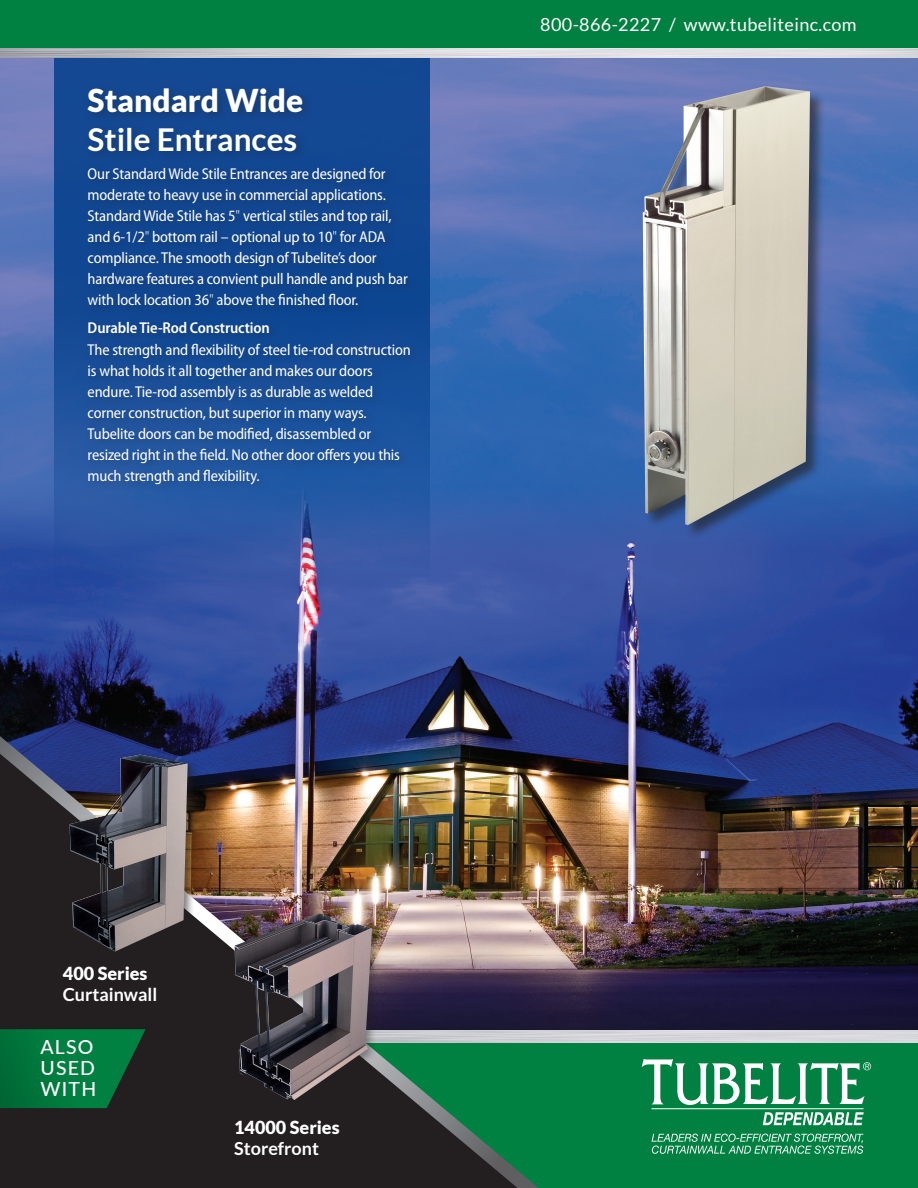
<style>
.page{position:relative;width:918px;height:1188px;background:#fff}
.page>*{position:absolute;margin:0;border:0;box-sizing:border-box;transform-origin:0 0}
.t1{font:700 31.5px "Lato";color:#fff}
.t2{font:900 31.5px "Lato";color:#fff}
.t3{font:500 19.5px/21px "Lato";letter-spacing:.06em;color:#fff}
.t4{font:18px "Lato";letter-spacing:.02em;color:#fff}
.t5{font:700 18px "Lato";color:#fff}
.t6{font:900 18px "Lato";color:#fff}
.t7{font:semi-condensed 15.75px/21px "Myriad Pro";letter-spacing:-.01em;color:#fff}
.t8{font:600 semi-condensed 15.75px "Myriad Pro";letter-spacing:-.01em;color:#fff}
.s1{font-weight:300}
</style>
<div class="page">
<img style="left:0;top:557px;width:918px;height:356px">
<img style="left:0;top:57px;width:918px;height:500px">
<svg style="left:54px;top:57px;width:376px;height:537px;background:#28529d"></svg>
<img style="left:539px;top:913px;width:379px;height:117px">
<div style="left:0;top:0;width:918px;height:53px;background:#008141"></div>
<div style="left:0;top:1038px;width:918px;height:150px;background:#008141"></div>
<img style="left:539px;top:1030px;width:379px;height:12px">
<div style="left:84px;top:84px;width:337px;height:411px;background:#231f20;opacity:.35"></div>
<img style="left:0;top:48px;width:918px;height:9px">
<svg style="left:652px;top:1134px;width:211px;height:20px"></svg>
<hr style="left:651px;top:1108px;width:213px;height:1px;background:#fff">
<svg style="left:642px;top:1059px;width:229px;height:46px"></svg>
<svg style="left:763px;top:1112px;width:101px;height:13px"></svg>
<div style="left:642px;top:86px;width:183px;height:454px;background:#231f20;opacity:.6"></div>
<img style="left:643px;top:86px;width:167px;height:439px">
<img style="left:0;top:736px;width:539px;height:452px">
<div style="left:231px;top:1116px;width:119px;height:49px;background:#231f20"></div>
<div style="left:230px;top:909px;width:153px;height:201px;background:#231f20;opacity:.45"></div>
<img style="left:235px;top:913px;width:137px;height:187px">
<div style="left:66px;top:751px;width:132px;height:211px;background:#231f20"></div>
<div style="left:66px;top:751px;width:132px;height:206px;background:#231f20;opacity:.25"></div>
<img style="left:70px;top:755px;width:118px;height:196px">
<div style="left:0;top:1025px;width:155px;height:93px;background:#231f20"></div>
<svg style="left:0;top:1029px;width:146px;height:79px;background:#046e39"></svg>
<h1 class="t2" style="left:88px;top:82px;width:217px">Standard Wide</h1>
<h1 class="t1" style="left:88px;top:122px;width:211px">Stile Entrances</h1>
<p class="t7" style="left:88px;top:163px;width:322px">Our Standard Wide Stile Entrances are designed for moderate to heavy use in commercial applications.<br>Standard Wide Stile has 5<span class="s1">"</span> vertical stiles and top rail, and 6-1/2<span class="s1">"</span> bottom rail – optional up to 10<span class="s1">"</span> for ADA compliance. The smooth design of Tubelite’s door hardware features a convient pull handle and push bar with lock location 36<span class="s1">"</span> above the finished floor.</p>
<p class="t8" style="left:88px;top:318px;width:184px">Durable Tie-Rod Construction</p>
<p class="t7" style="left:88px;top:339px;width:325px">The strength and flexibility of steel tie-rod construction is what holds it all together and makes our doors endure. Tie-rod assembly is as durable as welded corner construction, but superior in many ways.<br>Tubelite doors can be modified, disassembled or resized right in the field. No other door offers you this much strength and flexibility.</p>
<p class="t4" style="left:540px;top:14px;width:318px">800-866-2227 / www.tubeliteinc.com</p>
<p class="t6" style="left:63px;top:963px;width:86px">400 Series</p>
<p class="t5" style="left:63px;top:984px;width:96px">Curtainwall</p>
<p class="t3" style="left:40px;top:1036px;width:57px">ALSO<br>USED<br>WITH</p>
<p class="t6" style="left:234px;top:1117px;width:107px">14000 Series</p>
<p class="t5" style="left:234px;top:1138px;width:86px">Storefront</p>
</div>
